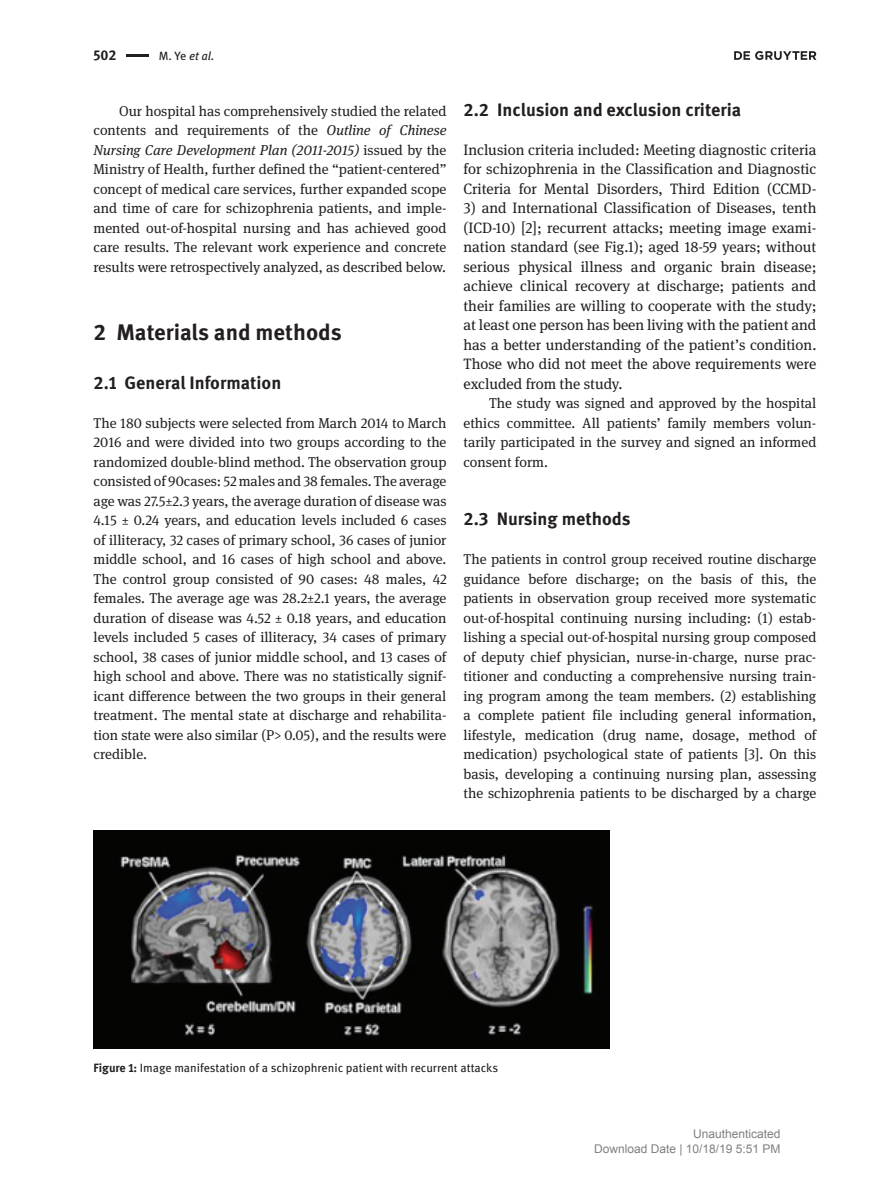
<style>
.page{position:relative;width:893px;height:1191px;background:#fff}
.page>*{position:absolute;margin:0;border:0;box-sizing:border-box;transform-origin:0 0}
.t1{font:700 22.5px "DG Meta Science";color:#231f20}
.t2{font:700 18px "DG Meta Science";color:#231f20}
.t3{font:15px/19.5px "DG Meta Serif Science";color:#231f20;text-align:justify}
.t4{font:14.25px/19.5px "DG Meta Serif Science";color:#231f20;text-align:justify}
.t5{font:700 14.25px "DG Meta Science";color:#231f20}
.t6{font:12px "DG Meta Science";color:#231f20}
.t7{font:12px/15px "Arial";color:#808080;text-align:right}
.t8{font:italic 12px "DG Meta Science";color:#231f20}
.s1{font-style:normal}
.s2{font-style:italic}
.s3{font-weight:700}
</style>
<div class="page">
<svg style="left:734px;top:51px;width:82px;height:9px"></svg>
<hr style="left:126px;top:55px;width:23px;height:2px;background:#231f20">
<img style="left:94px;top:830px;width:515px;height:218px">
<p class="t5" style="left:94px;top:44px;width:25px">502</p>
<p class="t8" style="left:159px;top:46px;width:57px"><span class="s1">M. Ye</span> et al.</p>
<p class="t4" style="left:94px;top:101px;width:354px;text-indent:26px">Our hospital has comprehensively studied the related contents and requirements of the <span class="s2">Outline of Chinese Nursing Care Development Plan (2011-2015)</span> issued by the Ministry of Health, further defined the “patient-centered” concept of medical care services, further expanded scope and time of care for schizophrenia patients, and imple&shy;mented out-of-hospital nursing and has achieved good care results. The relevant work experience and concrete results were retrospectively analyzed, as described below.</p>
<h1 class="t1" style="left:94px;top:314px;width:250px">2 Materials and methods</h1>
<p class="t2" style="left:94px;top:368px;width:189px">2.1 General Information</p>
<p class="t4" style="left:94px;top:413px;width:354px">The 180 subjects were selected from March 2014 to March 2016 and were divided into two groups according to the randomized double-blind method. The observation group consisted of 90cases: 52 males and 38 females. The average age was 27.5±2.3 years, the average duration of disease was 4.15 ± 0.24 years, and education levels included 6 cases of illiteracy, 32 cases of primary school, 36 cases of junior middle school, and 16 cases of high school and above.<br>The control group consisted of 90 cases: 48 males, 42 females. The average age was 28.2±2.1 years, the average duration of disease was 4.52 ± 0.18 years, and education levels included 5 cases of illiteracy, 34 cases of primary school, 38 cases of junior middle school, and 13 cases of high school and above. There was no statistically signif&shy;icant difference between the two groups in their general treatment. The mental state at discharge and rehabilita&shy;tion state were also similar (P&gt; 0.05), and the results were credible.</p>
<p class="t2" style="left:463px;top:95px;width:279px">2.2 Inclusion and exclusion criteria</p>
<p class="t3" style="left:463px;top:139px;width:354px">Inclusion criteria included: Meeting diagnostic criteria for schizophrenia in the Classification and Diagnostic Criteria for Mental Disorders, Third Edition (CCMD-</p>
<p class="t3" style="left:463px;top:198px;width:354px">3) and International Classification of Diseases, tenth (ICD-10) [2]; recurrent attacks; meeting image exami&shy;nation standard (see Fig.1); aged 18-59 years; without serious physical illness and organic brain disease; achieve clinical recovery at discharge; patients and their families are willing to cooperate with the study; at least one person has been living with the patient and has a better understanding of the patient’s condition.<br>Those who did not meet the above requirements were excluded from the study.</p>
<p class="t4" style="left:463px;top:393px;width:354px;text-indent:26px">The study was signed and approved by the hospital ethics committee. All patients’ family members volun&shy;tarily participated in the survey and signed an informed consent form.</p>
<p class="t2" style="left:463px;top:504px;width:169px">2.3 Nursing methods</p>
<p class="t4" style="left:463px;top:549px;width:354px">The patients in control group received routine discharge guidance before discharge; on the basis of this, the patients in observation group received more systematic out-of-hospital continuing nursing including: (1) estab&shy;lishing a special out-of-hospital nursing group composed of deputy chief physician, nurse-in-charge, nurse prac&shy;titioner and conducting a comprehensive nursing train&shy;ing program among the team members. (2) establishing a complete patient file including general information, lifestyle, medication (drug name, dosage, method of medication) psychological state of patients [3]. On this basis, developing a continuing nursing plan, assessing the schizophrenia patients to be discharged by a charge</p>
<p class="t6" style="left:94px;top:1058px;width:406px"><span class="s3">Figure 1:</span> Image manifestation of a schizophrenic patient with recurrent attacks</p>
<p class="t7" style="left:594px;top:1127px;width:188px">Unauthenticated<br>Download Date | 10/18/19 5:51 PM</p>
</div>
